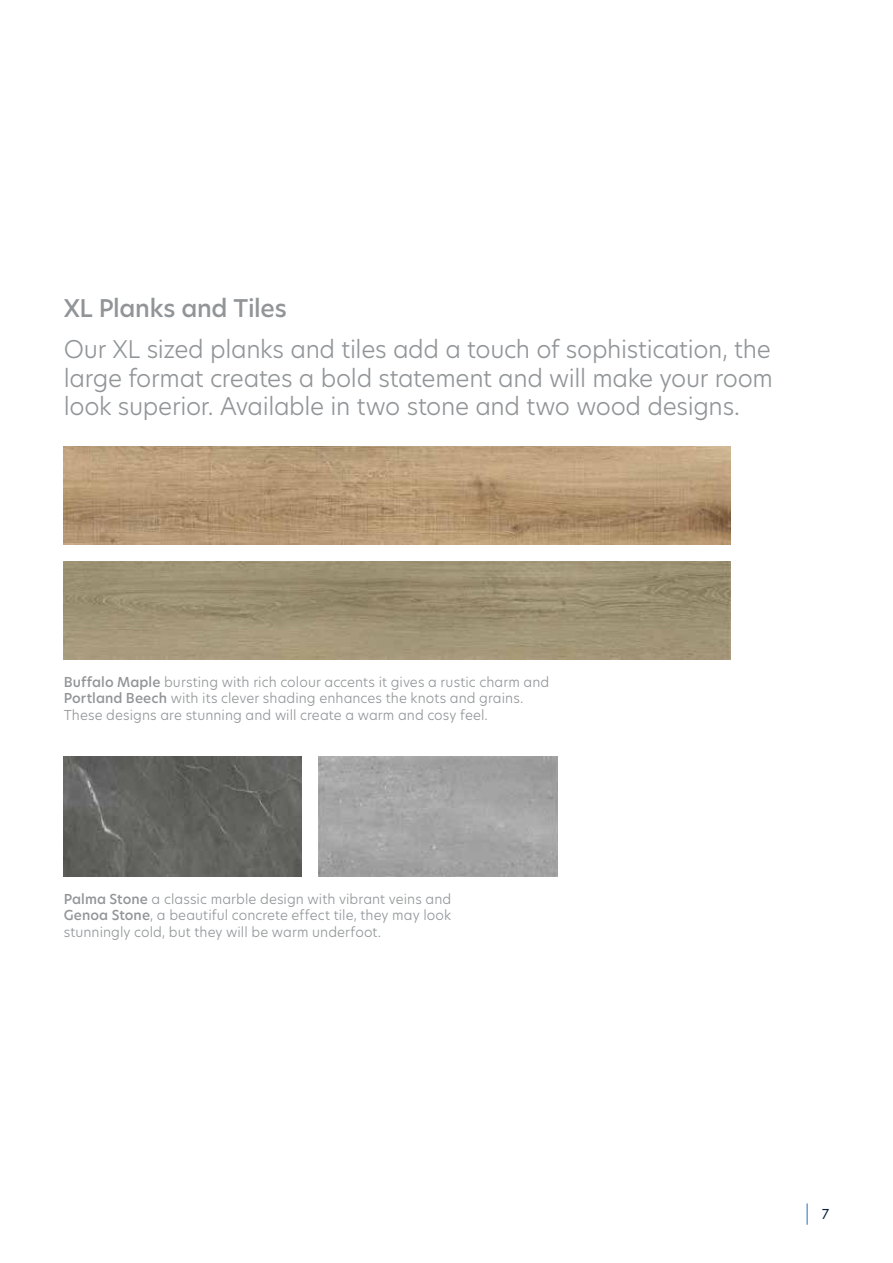
<style>
.page{position:relative;width:893px;height:1263px;background:#fff}
.page>*{position:absolute;margin:0;border:0;box-sizing:border-box;transform-origin:0 0}
.t1{font:300 24px/28.5px "Hero New";letter-spacing:-.015em;color:#929597;text-align:justify}
.t2{font:500 24px "Hero New";letter-spacing:-.015em;color:#929597}
.t3{font:300 13.5px/16.5px "Hero New";letter-spacing:.005em;color:#929597;text-align:justify}
.t4{font:13.5px "Hero New";color:#0e2244}
.s1{font-weight:500}
</style>
<div class="page">
<hr style="left:806px;top:1203px;width:2px;height:22px;background:#709fcf">
<img style="left:64px;top:757px;width:238px;height:119px">
<img style="left:319px;top:757px;width:238px;height:119px">
<img style="left:64px;top:561px;width:667px;height:98px">
<img style="left:64px;top:446px;width:667px;height:98px">
<h1 class="t2" style="left:64px;top:292px;width:225px">XL Planks and Tiles</h1>
<h1 class="t1" style="left:64px;top:334px;width:711px">Our XL sized planks and tiles add a touch of sophistication, the large format creates a bold statement and will make your room look superior. Available in two stone and two wood designs.</h1>
<p class="t3" style="left:64px;top:673px;width:487px;text-align:left"><span class="s1">Buffalo Maple</span> bursting with rich colour accents it gives a rustic charm and<br><span class="s1">Portland Beech</span> with its clever shading enhances the knots and grains.<br>These designs are stunning and will create a warm and cosy feel.</p>
<p class="t3" style="left:64px;top:890px;width:389px"><span class="s1">Palma Stone</span> a classic marble design with vibrant veins and <span class="s1">Genoa Stone</span>, a beautiful concrete effect tile, they may look stunningly cold, but they will be warm underfoot.</p>
<p class="t4" style="left:822px;top:1205px;width:9px">7</p>
</div>
